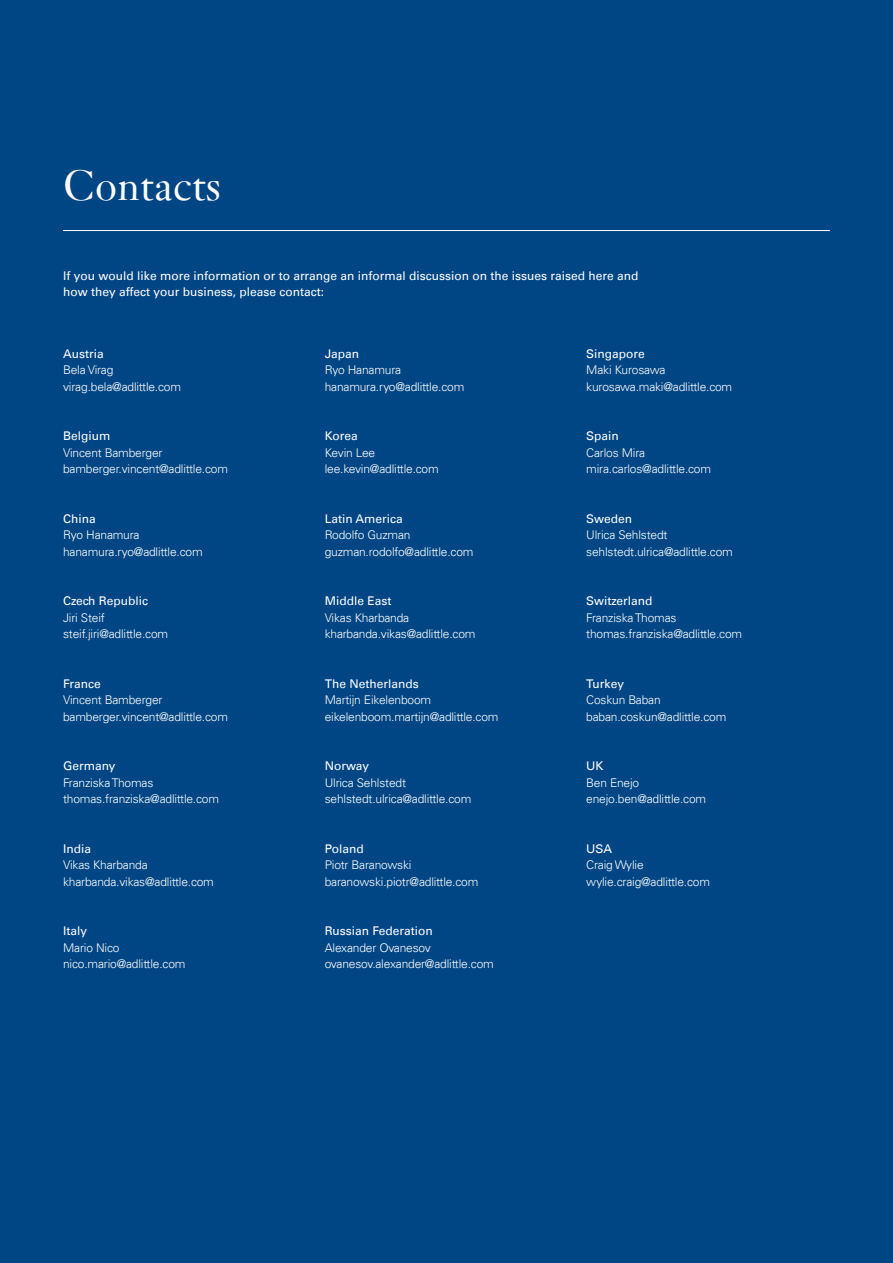
<style>
.page{position:relative;width:893px;height:1263px;background:#004684}
.page>*{position:absolute;margin:0;border:0;box-sizing:border-box;transform-origin:0 0}
.t1{font:45px "Janson";color:#fff}
.t2{font:300 12px/16.5px "Univers LT";letter-spacing:-.015em;color:#fff}
.t3{font:12px/16.5px "Univers LT";color:#fff}
</style>
<div class="page">
<hr style="left:63px;top:230px;width:767px;height:1px;background:#fff">
<h1 class="t1" style="left:63px;top:159px;width:159px">Contacts</h1>
<p class="t3" style="left:63px;top:267px;width:577px">If you would like more information or to arrange an informal discussion on the issues raised here and how they affect your business, please contact:</p>
<p class="t3" style="left:63px;top:345px;width:42px">Austria</p>
<p class="t2" style="left:63px;top:362px;width:119px">Bela Virag virag.bela@adlittle.com</p>
<p class="t3" style="left:63px;top:428px;width:49px">Belgium</p>
<p class="t2" style="left:63px;top:444px;width:166px">Vincent Bamberger bamberger.vincent@adlittle.com</p>
<p class="t3" style="left:63px;top:510px;width:34px">China</p>
<p class="t2" style="left:63px;top:527px;width:141px">Ryo Hanamura hanamura.ryo@adlittle.com</p>
<p class="t3" style="left:63px;top:593px;width:86px">Czech Republic</p>
<p class="t2" style="left:63px;top:609px;width:107px">Jiri Steif steif.jiri@adlittle.com</p>
<p class="t3" style="left:63px;top:675px;width:39px">France</p>
<p class="t2" style="left:63px;top:692px;width:166px">Vincent Bamberger bamberger.vincent@adlittle.com</p>
<p class="t3" style="left:63px;top:758px;width:54px">Germany</p>
<p class="t2" style="left:63px;top:774px;width:157px">Franziska Thomas thomas.franziska@adlittle.com</p>
<p class="t3" style="left:63px;top:840px;width:30px">India</p>
<p class="t2" style="left:63px;top:857px;width:152px">Vikas Kharbanda kharbanda.vikas@adlittle.com</p>
<p class="t3" style="left:63px;top:923px;width:26px">Italy</p>
<p class="t2" style="left:63px;top:939px;width:124px">Mario Nico nico.mario@adlittle.com</p>
<p class="t3" style="left:325px;top:345px;width:36px">Japan</p>
<p class="t2" style="left:325px;top:362px;width:141px">Ryo Hanamura hanamura.ryo@adlittle.com</p>
<p class="t3" style="left:325px;top:428px;width:35px">Korea</p>
<p class="t2" style="left:325px;top:444px;width:116px">Kevin Lee lee.kevin@adlittle.com</p>
<p class="t3" style="left:325px;top:510px;width:80px">Latin America</p>
<p class="t2" style="left:325px;top:527px;width:150px">Rodolfo Guzman guzman.rodolfo@adlittle.com</p>
<p class="t3" style="left:325px;top:593px;width:68px">Middle East</p>
<p class="t2" style="left:325px;top:609px;width:152px">Vikas Kharbanda kharbanda.vikas@adlittle.com</p>
<p class="t3" style="left:325px;top:675px;width:96px">The Netherlands</p>
<p class="t2" style="left:325px;top:692px;width:175px">Martijn Eikelenboom eikelenboom.martijn@adlittle.com</p>
<p class="t3" style="left:325px;top:758px;width:46px">Norway</p>
<p class="t2" style="left:325px;top:774px;width:148px">Ulrica Sehlstedt sehlstedt.ulrica@adlittle.com</p>
<p class="t3" style="left:325px;top:840px;width:40px">Poland</p>
<p class="t2" style="left:325px;top:857px;width:155px">Piotr Baranowski baranowski.piotr@adlittle.com</p>
<p class="t3" style="left:325px;top:923px;width:110px">Russian Federation</p>
<p class="t2" style="left:325px;top:939px;width:171px">Alexander Ovanesov ovanesov.alexander@adlittle.com</p>
<p class="t3" style="left:586px;top:345px;width:60px">Singapore</p>
<p class="t2" style="left:586px;top:362px;width:148px">Maki Kurosawa kurosawa.maki@adlittle.com</p>
<p class="t3" style="left:586px;top:428px;width:34px">Spain</p>
<p class="t2" style="left:586px;top:444px;width:126px">Carlos Mira mira.carlos@adlittle.com</p>
<p class="t3" style="left:586px;top:510px;width:47px">Sweden</p>
<p class="t2" style="left:586px;top:527px;width:148px">Ulrica Sehlstedt sehlstedt.ulrica@adlittle.com</p>
<p class="t3" style="left:586px;top:593px;width:68px">Switzerland</p>
<p class="t2" style="left:586px;top:609px;width:157px">Franziska Thomas thomas.franziska@adlittle.com</p>
<p class="t3" style="left:586px;top:675px;width:39px">Turkey</p>
<p class="t2" style="left:586px;top:692px;width:142px">Coskun Baban baban.coskun@adlittle.com</p>
<p class="t3" style="left:586px;top:758px;width:19px">UK</p>
<p class="t2" style="left:586px;top:774px;width:121px">Ben Enejo enejo.ben@adlittle.com</p>
<p class="t3" style="left:586px;top:840px;width:27px">USA</p>
<p class="t2" style="left:586px;top:857px;width:125px">Craig Wylie wylie.craig@adlittle.com</p>
</div>
